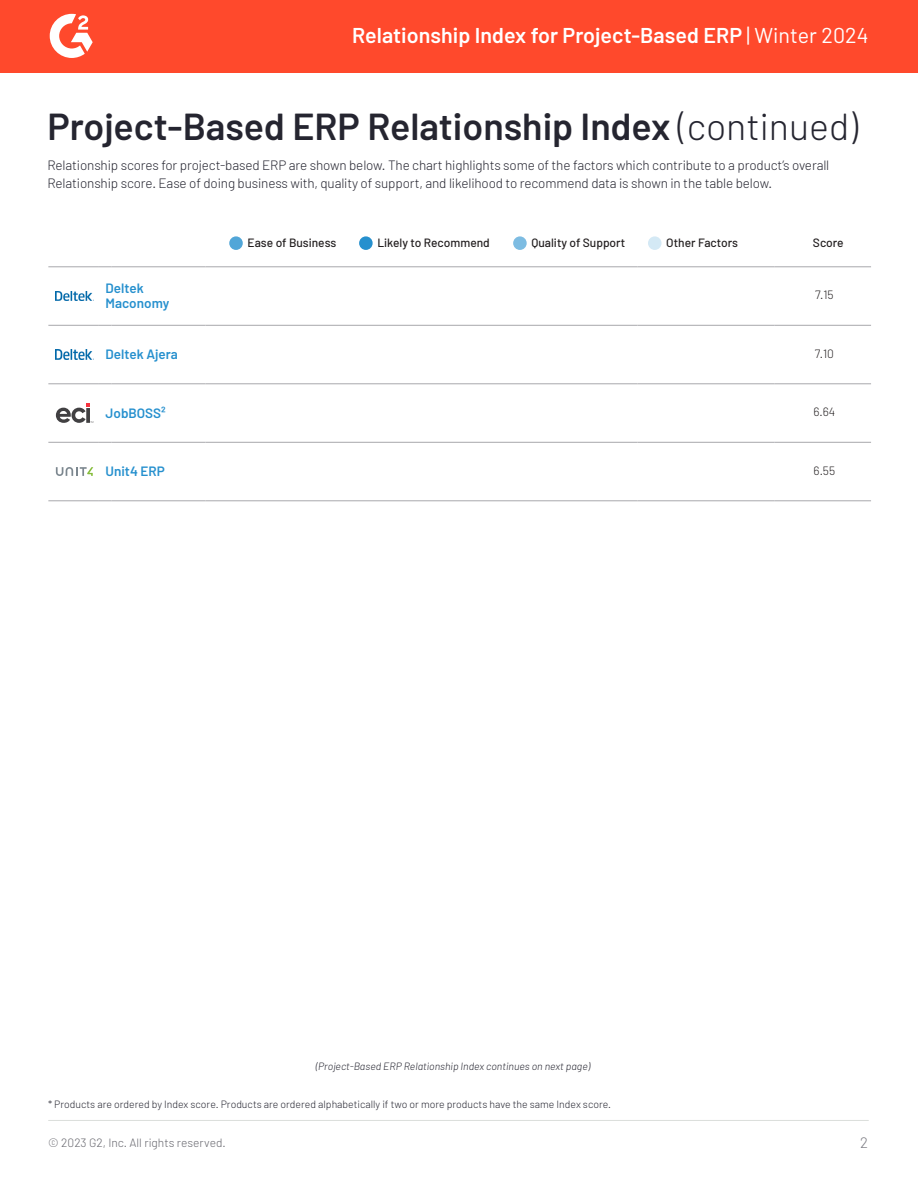
<style>
.page{position:relative;width:918px;height:1188px;background:#fff}
.page>*{position:absolute;margin:0;border:0;box-sizing:border-box;transform-origin:0 0}
.t1{font:600 37.5px "Barlow";color:#252530}
.t2{font:600 21.45px "Barlow";letter-spacing:.005em;color:#fff}
.t3{font:300 15px "Barlow";color:#7c7c83}
.t4{font:300 13.5px/18px "Barlow";letter-spacing:-.01em;color:#252530}
.t5{font:600 13.5px/15px "Barlow";color:#2690ce}
.t6{font:500 12px "Barlow";color:#231f20}
.t7{font:300 12px "Barlow";color:#67676e}
.t8{font:300 12px "Barlow";color:#231f20}
.t9{font:300 10.5px "Barlow";color:#252530}
.t10{font:italic 300 10.5px "Barlow";color:#252530}
.s1{font-weight:400}
.s2{font-weight:300}
</style>
<div class="page">
<hr style="left:48px;top:1120px;width:821px;height:1px;background:#dbdedb">
<div style="left:0;top:0;width:918px;height:73px;background:#ff492c"></div>
<svg style="left:50px;top:14px;width:43px;height:44px"></svg>
<hr style="left:48px;top:267px;width:50px;height:1px;background:#a8a8ac">
<svg style="left:98px;top:267px;width:13px;height:1px"></svg>
<hr style="left:111px;top:267px;width:95px;height:1px;background:#a8a8ac">
<hr style="left:206px;top:267px;width:142px;height:1px;background:#a8a8ac">
<hr style="left:348px;top:267px;width:147px;height:1px;background:#a8a8ac">
<hr style="left:495px;top:267px;width:143px;height:1px;background:#a8a8ac">
<hr style="left:638px;top:267px;width:137px;height:1px;background:#a8a8ac">
<hr style="left:775px;top:267px;width:96px;height:1px;background:#a8a8ac">
<hr style="left:48px;top:325px;width:50px;height:1px;background:#a8a8ac">
<svg style="left:98px;top:325px;width:13px;height:1px"></svg>
<hr style="left:111px;top:325px;width:95px;height:1px;background:#a8a8ac">
<hr style="left:206px;top:325px;width:142px;height:1px;background:#a8a8ac">
<hr style="left:348px;top:325px;width:147px;height:1px;background:#a8a8ac">
<hr style="left:495px;top:325px;width:143px;height:1px;background:#a8a8ac">
<hr style="left:638px;top:325px;width:137px;height:1px;background:#a8a8ac">
<hr style="left:775px;top:325px;width:96px;height:1px;background:#a8a8ac">
<hr style="left:48px;top:384px;width:50px;height:1px;background:#a8a8ac">
<svg style="left:98px;top:384px;width:13px;height:1px"></svg>
<hr style="left:111px;top:384px;width:95px;height:1px;background:#a8a8ac">
<hr style="left:206px;top:384px;width:142px;height:1px;background:#a8a8ac">
<hr style="left:348px;top:384px;width:147px;height:1px;background:#a8a8ac">
<hr style="left:495px;top:384px;width:143px;height:1px;background:#a8a8ac">
<hr style="left:638px;top:384px;width:137px;height:1px;background:#a8a8ac">
<hr style="left:775px;top:384px;width:96px;height:1px;background:#a8a8ac">
<hr style="left:48px;top:442px;width:50px;height:1px;background:#a8a8ac">
<svg style="left:98px;top:442px;width:13px;height:1px"></svg>
<hr style="left:111px;top:442px;width:95px;height:1px;background:#a8a8ac">
<hr style="left:206px;top:442px;width:142px;height:1px;background:#a8a8ac">
<hr style="left:348px;top:442px;width:147px;height:1px;background:#a8a8ac">
<hr style="left:495px;top:442px;width:143px;height:1px;background:#a8a8ac">
<hr style="left:638px;top:442px;width:137px;height:1px;background:#a8a8ac">
<hr style="left:775px;top:442px;width:96px;height:1px;background:#a8a8ac">
<hr style="left:48px;top:501px;width:50px;height:1px;background:#a8a8ac">
<svg style="left:98px;top:501px;width:13px;height:1px"></svg>
<hr style="left:111px;top:501px;width:95px;height:1px;background:#a8a8ac">
<hr style="left:206px;top:501px;width:142px;height:1px;background:#a8a8ac">
<hr style="left:348px;top:501px;width:147px;height:1px;background:#a8a8ac">
<hr style="left:495px;top:501px;width:143px;height:1px;background:#a8a8ac">
<hr style="left:638px;top:501px;width:137px;height:1px;background:#a8a8ac">
<hr style="left:775px;top:501px;width:96px;height:1px;background:#a8a8ac">
<div style="left:229px;top:236px;width:14px;height:14px;background:#51a6d8;border-radius:50%"></div>
<div style="left:359px;top:236px;width:14px;height:14px;background:#2690ce;border-radius:50%"></div>
<div style="left:513px;top:236px;width:14px;height:14px;background:#7dbce2;border-radius:50%"></div>
<div style="left:648px;top:236px;width:14px;height:14px;background:#d4e9f5;border-radius:50%"></div>
<img style="left:56px;top:291px;width:37px;height:10px">
<img style="left:56px;top:350px;width:37px;height:9px">
<svg style="left:56px;top:403px;width:37px;height:20px"></svg>
<svg style="left:56px;top:467px;width:37px;height:9px"></svg>
<h2 class="t2" style="left:352px;top:22px;width:518px">Relationship Index for Project-Based ERP <span class="s1">| Winter 2024</span></h2>
<h1 class="t1" style="left:48px;top:103px;width:812px">Project-Based ERP Relationship Index <span class="s2">(continued)</span></h1>
<p class="t4" style="left:48px;top:156px;width:783px">Relationship scores for project-based ERP are shown below. The chart highlights some of the factors which contribute to a product’s overall<br>Relationship score. Ease of doing business with, quality of support, and likelihood to recommend data is shown in the table below.</p>
<p class="t6" style="left:248px;top:235px;width:90px">Ease of Business</p>
<p class="t6" style="left:377px;top:235px;width:114px">Likely to Recommend</p>
<p class="t6" style="left:531px;top:235px;width:95px">Quality of Support</p>
<p class="t6" style="left:666px;top:235px;width:73px">Other Factors</p>
<p class="t6" style="left:813px;top:235px;width:32px">Score</p>
<p class="t5" style="left:106px;top:281px;width:65px">Deltek<br>Maconomy</p>
<p class="t8" style="left:815px;top:287px;width:20px">7.15</p>
<p class="t5" style="left:106px;top:347px;width:74px">Deltek Ajera</p>
<p class="t8" style="left:815px;top:346px;width:21px">7.10</p>
<p class="t5" style="left:106px;top:405px;width:62px">JobBOSS²</p>
<p class="t8" style="left:813px;top:404px;width:23px">6.64</p>
<p class="t5" style="left:106px;top:464px;width:61px">Unit4 ERP</p>
<p class="t8" style="left:814px;top:463px;width:23px">6.55</p>
<p class="t10" style="left:316px;top:1059px;width:276px">(Project-Based ERP Relationship Index continues on next page)</p>
<p class="t9" style="left:48px;top:1098px;width:565px">* Products are ordered by Index score. Products are ordered alphabetically if two or more products have the same Index score.</p>
<p class="t7" style="left:48px;top:1136px;width:179px">© 2023 G2, Inc. All rights reserved.</p>
<p class="t3" style="left:860px;top:1133px;width:9px">2</p>
</div>
